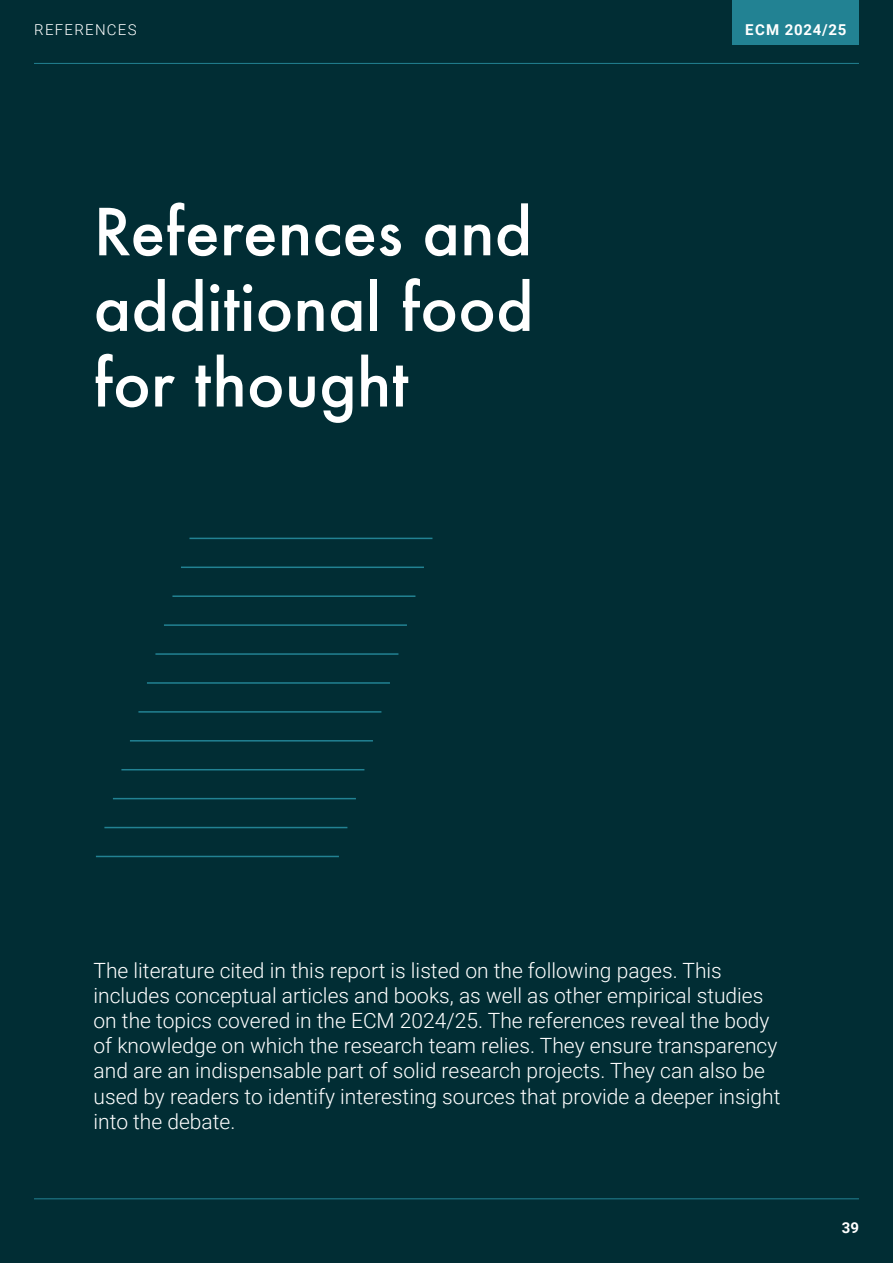
<style>
.page{position:relative;width:893px;height:1263px;background:#012d34}
.page>*{position:absolute;margin:0;border:0;box-sizing:border-box;transform-origin:0 0}
.H1{font:500 63px "Futura";color:#fff}
.Fließtext_Kapitel{font:300 21px/25.2px "Roboto";color:#fff}
.t1{font:700 15px "Roboto";letter-spacing:.05em;color:#fff}
.t2{font:300 15px "Roboto";letter-spacing:.085em;color:#fff}
</style>
<div class="page">
<hr style="left:34px;top:63px;width:825px;height:1px;background:#228293">
<hr style="left:34px;top:1198px;width:825px;height:1px;background:#228293">
<hr style="left:96px;top:856px;width:243px;height:1px;background:#228293">
<hr style="left:104px;top:827px;width:243px;height:1px;background:#228293">
<hr style="left:113px;top:798px;width:243px;height:1px;background:#228293">
<hr style="left:121px;top:769px;width:243px;height:1px;background:#228293">
<hr style="left:130px;top:740px;width:243px;height:1px;background:#228293">
<hr style="left:138px;top:711px;width:243px;height:2px;background:#228293">
<hr style="left:147px;top:682px;width:243px;height:2px;background:#228293">
<hr style="left:155px;top:653px;width:243px;height:2px;background:#228293">
<hr style="left:164px;top:624px;width:243px;height:2px;background:#228293">
<hr style="left:172px;top:595px;width:243px;height:2px;background:#228293">
<hr style="left:181px;top:566px;width:243px;height:2px;background:#228293">
<hr style="left:189px;top:538px;width:243px;height:1px;background:#228293">
<div style="left:732px;top:0;width:127px;height:45px;background:#228293"></div>
<p class="t2" style="left:34px;top:19px;width:104px">REFERENCES</p>
<p class="t1" style="left:745px;top:19px;width:103px">ECM 2024/25</p>
<h3 class="H1" style="left:94px;top:189px;width:440px">References and</h3>
<h3 class="H1" style="left:94px;top:264px;width:442px">additional food</h3>
<h3 class="H1" style="left:94px;top:340px;width:317px">for thought</h3>
<h6 class="Fließtext_Kapitel" style="left:94px;top:957px;width:688px">The literature cited in this report is listed on the following pages. This includes conceptual articles and books, as well as other empirical studies on the topics covered in the ECM 2024/25. The references reveal the body of knowledge on which the research team relies. They ensure transparency and are an indispensable part of solid research projects. They can also be used by readers to identify interesting sources that provide a deeper insight into the debate.</h6>
<p class="t1" style="left:842px;top:1217px;width:19px">39</p>
</div>
